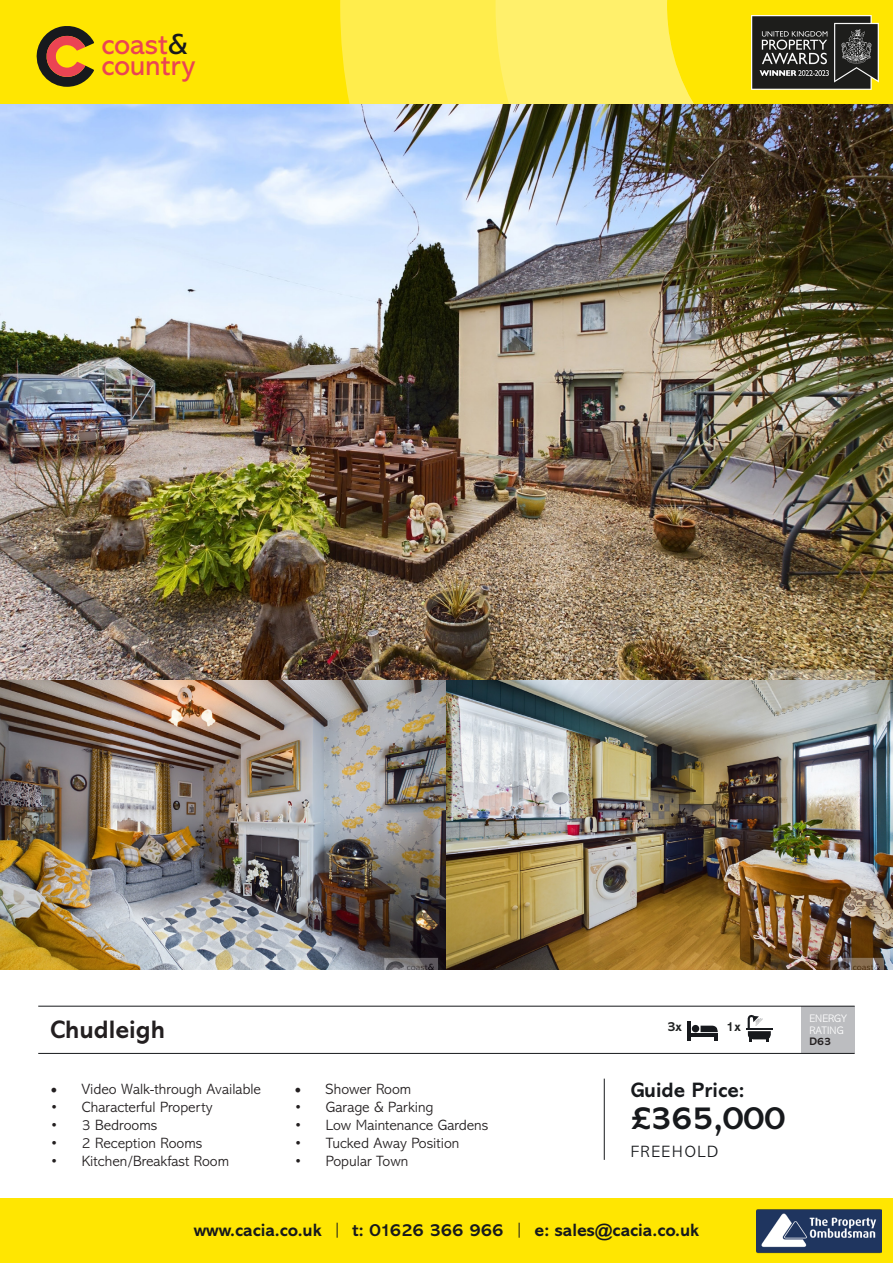
<style>
.page{position:relative;width:893px;height:1263px;background:#fff}
.page>*{position:absolute;margin:0;border:0;box-sizing:border-box;transform-origin:0 0}
.t1{font:700 33px "Abadi MT Std";color:#17191c}
.t2{font:29.4px/20.9px "Abadi MT Std";color:#eb4453}
.t3{font:700 25.5px "Abadi MT Std";color:#231f20}
.t4{font:700 21px "Abadi MT Std";color:#17191c}
.t5{font:700 18px "Abadi MT Std";color:#17191c}
.t6{font:300 16.5px "Abadi MT Std";letter-spacing:.1em;color:#17191c}
.t7{font:300 15px "Abadi MT Std";color:#231f20}
.t8{font:700 13.5px "Abadi MT Std";color:#202222}
.t9{font:300 10.95px "Abadi MT Std";color:#fff}
.t10{font:700 10.95px "Abadi MT Std";color:#231f20}
.s1{color:#17191d}
.s2{font-family:"Minion Pro";font-weight:400;font-size:18px}
.s3{font-weight:300}
</style>
<div class="page">
<img style="left:0;top:103px;width:893px;height:578px">
<img style="left:0;top:681px;width:446px;height:288px">
<img style="left:446px;top:681px;width:447px;height:288px">
<div style="left:0;top:1199px;width:893px;height:64px;background:#ffe601"></div>
<div style="left:801px;top:1006px;width:54px;height:47px;background:#bcbdc0"></div>
<hr style="left:687px;top:1022px;width:3px;height:19px;background:#17191d">
<hr style="left:689px;top:1033px;width:29px;height:4px;background:#17191d">
<div style="left:692px;top:1025px;width:7px;height:7px;background:#17191d;border-radius:50%"></div>
<svg style="left:700px;top:1026px;width:18px;height:15px"></svg>
<hr style="left:746px;top:1028px;width:26px;height:2px;background:#17191d">
<svg style="left:748px;top:1015px;width:23px;height:27px"></svg>
<hr style="left:38px;top:1006px;width:817px;height:1px;background:#17191c">
<hr style="left:604px;top:1078px;width:1px;height:82px;background:#17191c">
<hr style="left:38px;top:1053px;width:817px;height:1px;background:#17191c">
<div style="left:0;top:0;width:893px;height:103px;background:#ffe601"></div>
<svg style="left:36px;top:26px;width:58px;height:61px"></svg>
<div style="left:340px;top:0;width:481px;height:103px;background:#ffed4c"></div>
<svg style="left:496px;top:0;width:325px;height:103px;background:#ffec46"></svg>
<img style="left:751px;top:15px;width:127px;height:74px">
<img style="left:756px;top:1209px;width:125px;height:45px">
<p class="t2" style="left:101px;top:34px;width:95px">coast<span class="s1">&amp; </span>country</p>
<p class="t3" style="left:50px;top:1014px;width:116px">Chudleigh</p>
<p class="t8" style="left:667px;top:1018px;width:16px">3x</p>
<p class="t8" style="left:726px;top:1018px;width:16px">1x</p>
<p class="t7" style="left:50px;top:1081px;width:212px"><span class="s2">•</span> Video Walk-through Available</p>
<p class="t7" style="left:50px;top:1099px;width:164px">• Characterful Property</p>
<p class="t7" style="left:50px;top:1117px;width:109px">• 3 Bedrooms</p>
<p class="t7" style="left:50px;top:1135px;width:153px">• 2 Reception Rooms</p>
<p class="t7" style="left:50px;top:1153px;width:180px">• Kitchen/Breakfast Room</p>
<p class="t7" style="left:294px;top:1081px;width:118px"><span class="s2">•</span> Shower Room</p>
<p class="t7" style="left:294px;top:1099px;width:141px">• Garage &amp; Parking</p>
<p class="t7" style="left:294px;top:1117px;width:195px">• Low Maintenance Gardens</p>
<p class="t7" style="left:294px;top:1135px;width:166px">• Tucked Away Position</p>
<p class="t7" style="left:294px;top:1153px;width:115px">• Popular Town</p>
<p class="t4" style="left:631px;top:1078px;width:115px">Guide Price:</p>
<p class="t1" style="left:631px;top:1098px;width:156px">£365,000</p>
<p class="t6" style="left:631px;top:1142px;width:89px">FREEHOLD</p>
<p class="t5" style="left:194px;top:1219px;width:507px">www.cacia.co.uk <span class="s3">|</span> t: 01626 366 966 <span class="s3">|</span> e: sales@cacia.co.uk</p>
<p class="t9" style="left:810px;top:1013px;width:39px">ENERGY</p>
<p class="t9" style="left:810px;top:1024px;width:36px">RATING</p>
<p class="t10" style="left:810px;top:1035px;width:23px">D63</p>
</div>
